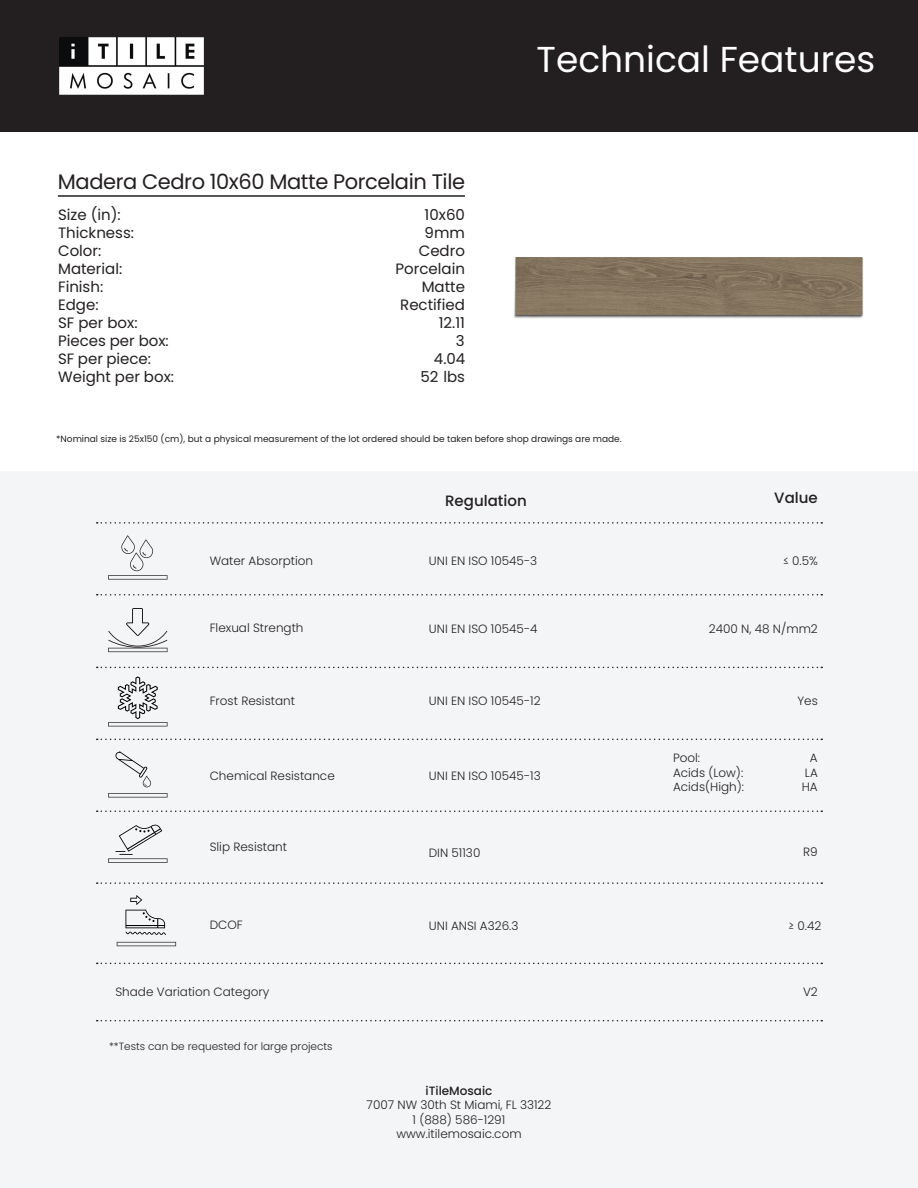
<style>
.page{position:relative;width:918px;height:1188px;background:#fff}
.page>*{position:absolute;margin:0;border:0;box-sizing:border-box;transform-origin:0 0}
.t1{font:36px "Poppins";color:#fff}
.t2{font:21px "Poppins";letter-spacing:-.02em;color:#231f20}
.t3{font:15px "Poppins";color:#231f20}
.t4{font:500 15px "Poppins";color:#231f20}
.t5{font:300 12px/14.4px "Poppins";color:#231f20;text-align:center}
.t6{font:500 12px "Poppins";color:#231f20}
.t7{font:300 10.5px "Poppins";color:#231f20}
.t8{font:9px "Poppins";color:#231f20}
</style>
<div class="page">
<div style="left:0;top:0;width:918px;height:132px;background:#231f20"></div>
<img style="left:59px;top:37px;width:144px;height:57px">
<hr style="left:58px;top:195px;width:407px;height:2px;background:#231f20">
<img style="left:514px;top:257px;width:349px;height:62px">
<div style="left:0;top:471px;width:918px;height:717px;background:#f3f5f7"></div>
<svg style="left:97px;top:522px;width:725px;height:2px"></svg>
<svg style="left:108px;top:648px;width:60px;height:4px"></svg>
<svg style="left:108px;top:608px;width:59px;height:40px"></svg>
<svg style="left:108px;top:793px;width:60px;height:5px"></svg>
<svg style="left:115px;top:752px;width:36px;height:35px"></svg>
<svg style="left:108px;top:858px;width:60px;height:5px"></svg>
<svg style="left:115px;top:824px;width:47px;height:31px"></svg>
<svg style="left:108px;top:722px;width:60px;height:4px"></svg>
<svg style="left:118px;top:676px;width:40px;height:43px"></svg>
<svg style="left:97px;top:594px;width:725px;height:2px"></svg>
<svg style="left:97px;top:667px;width:725px;height:1px"></svg>
<svg style="left:97px;top:739px;width:725px;height:1px"></svg>
<svg style="left:97px;top:810px;width:725px;height:2px"></svg>
<svg style="left:97px;top:882px;width:725px;height:2px"></svg>
<svg style="left:121px;top:535px;width:32px;height:36px"></svg>
<svg style="left:108px;top:575px;width:60px;height:5px"></svg>
<svg style="left:97px;top:963px;width:725px;height:1px"></svg>
<svg style="left:117px;top:942px;width:59px;height:4px"></svg>
<svg style="left:125px;top:895px;width:41px;height:40px"></svg>
<svg style="left:97px;top:1020px;width:725px;height:1px"></svg>
<h2 class="t2" style="left:58px;top:169px;width:409px">Madera Cedro 10x60 Matte Porcelain Tile</h2>
<p class="t3" style="left:58px;top:206px;width:64px">Size (in):</p>
<p class="t3" style="left:425px;top:206px;width:42px">10x60</p>
<p class="t3" style="left:58px;top:224px;width:77px">Thickness:</p>
<p class="t3" style="left:425px;top:224px;width:42px">9mm</p>
<p class="t3" style="left:58px;top:242px;width:45px">Color:</p>
<p class="t3" style="left:419px;top:242px;width:48px">Cedro</p>
<p class="t3" style="left:58px;top:260px;width:66px">Material:</p>
<p class="t3" style="left:396px;top:260px;width:71px">Porcelain</p>
<p class="t3" style="left:58px;top:278px;width:47px">Finish:</p>
<p class="t3" style="left:422px;top:278px;width:45px">Matte</p>
<p class="t3" style="left:58px;top:296px;width:42px">Edge:</p>
<p class="t3" style="left:400px;top:296px;width:66px">Rectified</p>
<p class="t3" style="left:58px;top:314px;width:81px">SF per box:</p>
<p class="t3" style="left:439px;top:314px;width:28px">12.11</p>
<p class="t3" style="left:58px;top:332px;width:112px">Pieces per box:</p>
<p class="t3" style="left:456px;top:332px;width:10px">3</p>
<p class="t3" style="left:58px;top:350px;width:95px">SF per piece:</p>
<p class="t3" style="left:434px;top:350px;width:33px">4.04</p>
<p class="t3" style="left:58px;top:368px;width:117px">Weight per box:</p>
<p class="t3" style="left:420px;top:368px;width:46px">52 lbs</p>
<h1 class="t1" style="left:537px;top:38px;width:340px">Technical Features</h1>
<p class="t8" style="left:56px;top:433px;width:567px">*Nominal size is 25x150 (cm), but a physical measurement of the lot ordered should be taken before shop drawings are made.</p>
<p class="t4" style="left:445px;top:492px;width:83px">Regulation</p>
<p class="t4" style="left:774px;top:489px;width:45px">Value</p>
<p class="t5" style="left:210px;top:554px;width:105px">Water Absorption</p>
<p class="t5" style="left:429px;top:554px;width:110px">UNI EN ISO 10545-3</p>
<p class="t5" style="left:783px;top:554px;width:36px">≤ 0.5%</p>
<p class="t5" style="left:210px;top:621px;width:95px">Flexual Strength</p>
<p class="t5" style="left:429px;top:622px;width:110px">UNI EN ISO 10545-4</p>
<p class="t5" style="left:709px;top:622px;width:110px">2400 N, 48 N/mm2</p>
<p class="t5" style="left:210px;top:694px;width:87px">Frost Resistant</p>
<p class="t5" style="left:429px;top:694px;width:113px">UNI EN ISO 10545-12</p>
<p class="t5" style="left:797px;top:694px;width:22px">Yes</p>
<p class="t5" style="left:210px;top:769px;width:127px">Chemical Resistance</p>
<p class="t5" style="left:429px;top:769px;width:113px">UNI EN ISO 10545-13</p>
<p class="t5" style="left:673px;top:751px;width:29px">Pool:</p>
<p class="t5" style="left:810px;top:751px;width:9px">A</p>
<p class="t5" style="left:673px;top:765px;width:72px">Acids (Low):</p>
<p class="t5" style="left:805px;top:765px;width:14px">LA</p>
<p class="t5" style="left:673px;top:780px;width:73px">Acids(High):</p>
<p class="t5" style="left:802px;top:780px;width:17px">HA</p>
<p class="t5" style="left:210px;top:840px;width:79px">Slip Resistant</p>
<p class="t5" style="left:210px;top:917px;width:35px">DCOF</p>
<p class="t5" style="left:429px;top:846px;width:53px">DIN 51130</p>
<p class="t5" style="left:803px;top:845px;width:16px">R9</p>
<p class="t5" style="left:429px;top:919px;width:91px">UNI ANSI A326.3</p>
<p class="t5" style="left:788px;top:919px;width:34px">≥ 0.42</p>
<p class="t5" style="left:115px;top:985px;width:155px">Shade Variation Category</p>
<p class="t5" style="left:803px;top:985px;width:16px">V2</p>
<p class="t7" style="left:109px;top:1040px;width:225px">**Tests can be requested for large projects</p>
<p class="t6" style="left:426px;top:1084px;width:68px">iTileMosaic</p>
<p class="t5" style="left:367px;top:1098px;width:186px">7007 NW 30th St Miami, FL 33122<br>1 (888) 586-1291 www.itilemosaic.com</p>
</div>
